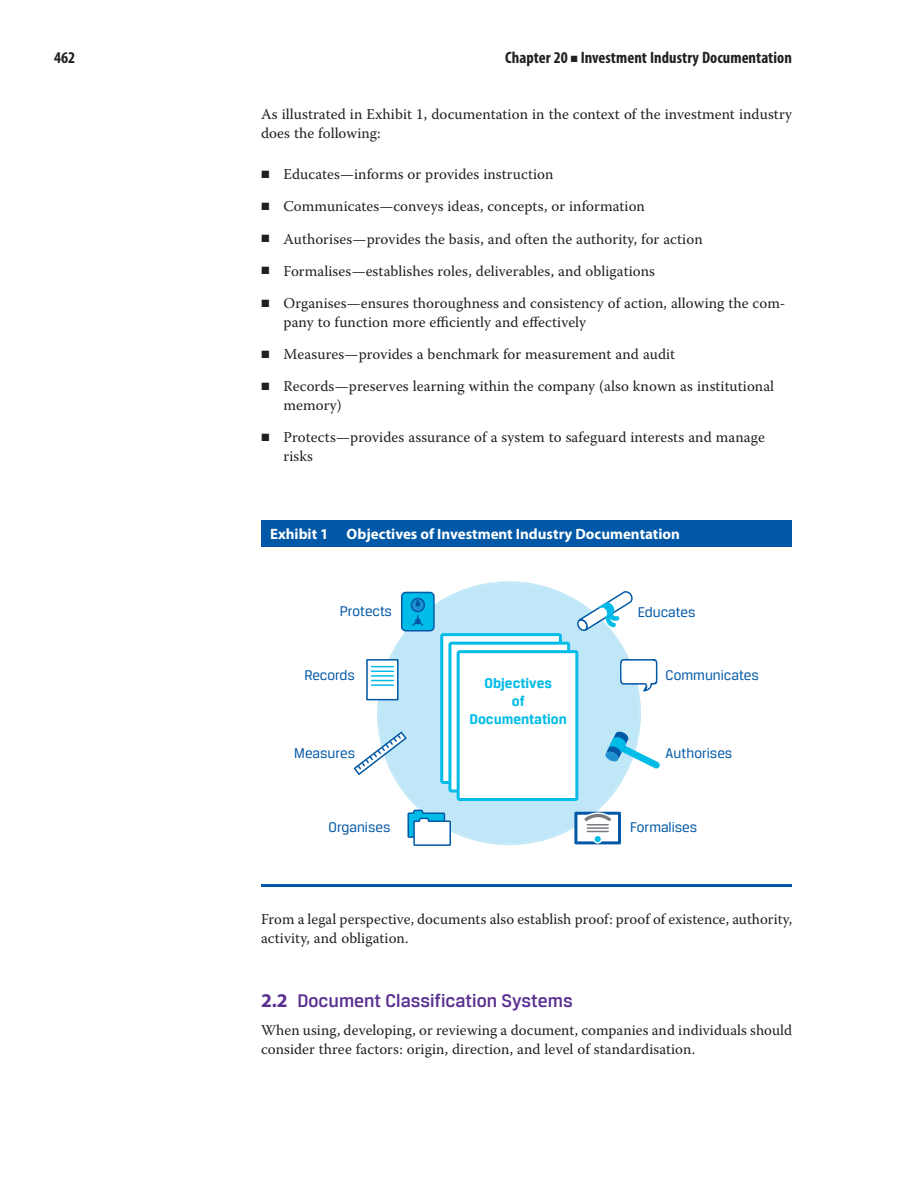
<style>
.page{position:relative;width:918px;height:1188px;background:#fff}
.page>*{position:absolute;margin:0;border:0;box-sizing:border-box;transform-origin:0 0}
.t1{font:500 19.5px "CFA Breuer Text";color:#5a3092}
.RH{font:700 condensed 16.5px "Myriad Pro";letter-spacing:.005em;color:#231f20}
.T1{font:15px/18.8px "Warnock Pro";letter-spacing:.005em;color:#231f20}
.T{font:15px/18.8px "Warnock Pro";letter-spacing:.005em;color:#231f20}
.t2{font:15px "CFA Breuer Text";color:#0158a6}
.EXH_CAPTION{font:700 15px "Myriad Pro";color:#fff}
.t3{font:700 15px/18px "CFA Breuer Text";color:#02bce8;text-align:center}
.s1{font-family:"Myriad Pro";font-weight:700}
</style>
<div class="page">
<div style="left:261px;top:520px;width:531px;height:27px;background:#0158a6"></div>
<svg style="left:411px;top:581px;width:210px;height:264px;fill:#bfe7f7"></svg>
<svg style="left:407px;top:810px;width:44px;height:36px"></svg>
<svg style="left:354px;top:591px;width:306px;height:210px"></svg>
<hr style="left:371px;top:684px;width:23px;height:2px;background:#02bce8">
<svg style="left:574px;top:810px;width:47px;height:34px"></svg>
<hr style="left:261px;top:884px;width:531px;height:3px;background:#0158a6">
<p class="RH" style="left:54px;top:48px;width:23px">462</p>
<p class="RH" style="left:505px;top:48px;width:288px">Chapter 20 ■ Investment Industry Documentation</p>
<p class="T" style="left:261px;top:104px;width:533px">As illustrated in Exhibit 1, documentation in the context of the investment industry does the following:</p>
<p class="T1" style="left:261px;top:164px;width:294px">■ Educates—informs or provides instruction</p>
<p class="T1" style="left:261px;top:197px;width:385px">■ Communicates—conveys ideas, concepts, or information</p>
<p class="T1" style="left:261px;top:229px;width:443px">■ Authorises—provides the basis, and often the authority, for action</p>
<p class="T1" style="left:261px;top:261px;width:395px">■ Formalises—establishes roles, deliverables, and obligations</p>
<p class="T1" style="left:284px;top:293px;width:503px;text-indent:-22px">■ Organises—ensures thoroughness and consistency of action, allowing the com&shy;pany to function more efficiently and effectively</p>
<p class="T1" style="left:261px;top:344px;width:415px">■ Measures—provides a benchmark for measurement and audit</p>
<p class="T1" style="left:284px;top:377px;width:492px;text-indent:-22px">■ Records—preserves learning within the company (also known as institutional memory)</p>
<p class="T1" style="left:284px;top:428px;width:483px;text-indent:-22px">■ Protects—provides assurance of a system to safeguard interests and manage risks</p>
<p class="EXH_CAPTION" style="left:270px;top:524px;width:412px">Exhibit 1 Objectives of Investment Industry Documentation</p>
<p class="t2" style="left:340px;top:603px;width:54px">Protects</p>
<p class="t2" style="left:638px;top:604px;width:59px">Educates</p>
<p class="t2" style="left:304px;top:667px;width:52px">Records</p>
<p class="t3" style="left:470px;top:674px;width:99px">Objectives<br>of<br>Documentation</p>
<p class="t2" style="left:666px;top:667px;width:95px">Communicates</p>
<p class="t2" style="left:294px;top:745px;width:62px">Measures</p>
<p class="t2" style="left:666px;top:745px;width:68px">Authorises</p>
<p class="t2" style="left:329px;top:819px;width:63px">Organises</p>
<p class="t2" style="left:630px;top:819px;width:69px">Formalises</p>
<p class="T" style="left:261px;top:909px;width:533px">From a legal perspective, documents also establish proof: proof of existence, authority, activity, and obligation.</p>
<h2 class="t1" style="left:261px;top:990px;width:313px"><span class="s1">2.2</span> Document Classification Systems</h2>
<p class="T1" style="left:261px;top:1020px;width:533px">When using, developing, or reviewing a document, companies and individuals should consider three factors: origin, direction, and level of standardisation.</p>
</div>
